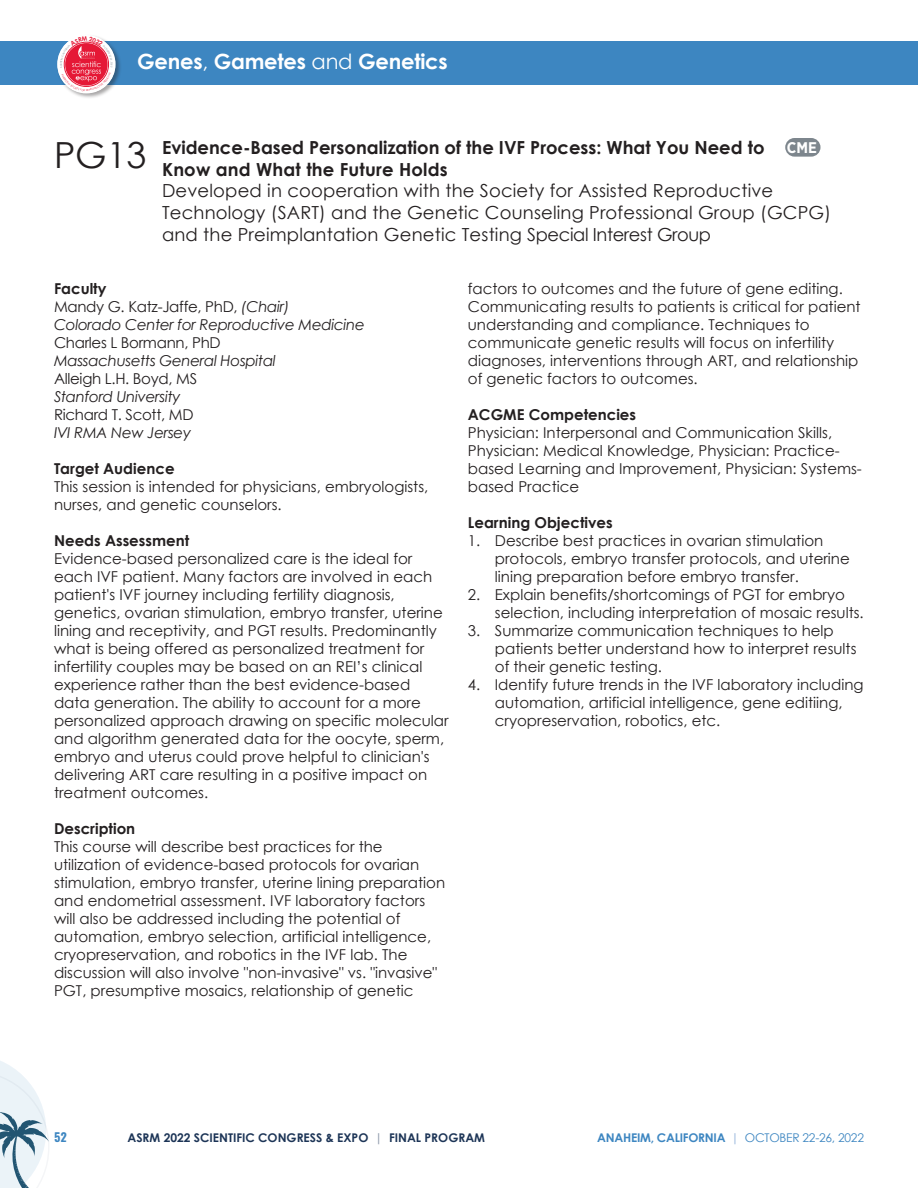
<style>
.page{position:relative;width:918px;height:1188px;background:#fff}
.page>*{position:absolute;margin:0;border:0;box-sizing:border-box;transform-origin:0 0}
.PC{font:36px "Century Gothic";color:#231f20}
.t1{font:700 21px "Century Gothic";letter-spacing:-.01em;color:#fff}
.PC-2{font:18px/21.6px "Century Gothic";letter-spacing:.01em;color:#231f20}
.PC-3{font:700 18px "Century Gothic";color:#231f20}
.t2{font:700 15.45px "Gotham Narrow";color:#fff}
.t3{font:15px/18px "Century Gothic";color:#231f20}
.t4{font:italic 15px "Century Gothic";letter-spacing:-.02em;color:#231f20}
.t5{font:15px "Century Gothic";letter-spacing:-.02em;color:#231f20}
.t6{font:700 15px "Century Gothic";color:#231f20}
.t7{font:700 12px "Century Gothic";color:#1d3557}
.t8{font:700 12px "Century Gothic";letter-spacing:-.02em;color:#3d86c1}
.t9{font:700 12px "Oswald";color:#3d86c1}
.s1{font-weight:400}
.s2{font-style:italic}
.s3{color:#8e9aab}
.s4{color:#9bb8dd}
</style>
<div class="page">
<svg style="left:0;top:1061px;width:49px;height:127px"></svg>
<div style="left:785px;top:138px;width:36px;height:19px;background:#7d868d;border-radius:9px"></div>
<div style="left:0;top:41px;width:918px;height:43px;background:#3d86c1"></div>
<div style="left:56px;top:34px;width:65px;height:65px;background:#231f20;opacity:.4"></div>
<svg style="left:57px;top:35px;width:58px;height:58px"></svg>
<h2 class="t1" style="left:137px;top:45px;width:312px">Genes<span class="s1">,</span> Gametes <span class="s1">and</span> Genetics</h2>
<p class="PC" style="left:54px;top:130px;width:94px">PG13</p>
<p class="PC-3" style="left:162px;top:134px;width:604px">Evidence-Based Personalization of the IVF Process: What You Need to</p>
<p class="t2" style="left:787px;top:138px;width:32px">CME</p>
<p class="PC-3" style="left:162px;top:156px;width:287px">Know and What the Future Holds</p>
<p class="PC-2" style="left:162px;top:180px;width:671px">Developed in cooperation with the Society for Assisted Reproductive<br>Technology (SART) and the Genetic Counseling Professional Group (GCPG) and the Preimplantation Genetic Testing Special Interest Group</p>
<p class="t6" style="left:54px;top:277px;width:54px">Faculty</p>
<p class="t5" style="left:54px;top:296px;width:237px">Mandy G. Katz-Jaffe, PhD, <span class="s2">(Chair)</span></p>
<p class="t4" style="left:54px;top:314px;width:312px">Colorado Center for Reproductive Medicine</p>
<p class="t5" style="left:54px;top:332px;width:168px">Charles L Bormann, PhD</p>
<p class="t4" style="left:54px;top:350px;width:223px">Massachusetts General Hospital</p>
<p class="t5" style="left:54px;top:368px;width:145px">Alleigh L.H. Boyd, MS</p>
<p class="t4" style="left:54px;top:386px;width:128px">Stanford University</p>
<p class="t5" style="left:54px;top:404px;width:141px">Richard T. Scott, MD</p>
<p class="t4" style="left:54px;top:422px;width:139px">IVI RMA New Jersey</p>
<p class="t6" style="left:54px;top:457px;width:122px">Target Audience</p>
<p class="t3" style="left:54px;top:477px;width:376px">This session is intended for physicians, embryologists, nurses, and genetic counselors.</p>
<p class="t6" style="left:54px;top:529px;width:137px">Needs Assessment</p>
<p class="t3" style="left:54px;top:549px;width:396px">Evidence-based personalized care is the ideal for each IVF patient. Many factors are involved in each patient's IVF journey including fertility diagnosis, genetics, ovarian stimulation, embryo transfer, uterine lining and receptivity, and PGT results. Predominantly what is being offered as personalized treatment for infertility couples may be based on an REI’s clinical experience rather than the best evidence-based data generation. The ability to account for a more personalized approach drawing on specific molecular and algorithm generated data for the oocyte, sperm, embryo and uterus could prove helpful to clinician's delivering ART care resulting in a positive impact on treatment outcomes.</p>
<p class="t6" style="left:54px;top:817px;width:83px">Description</p>
<p class="t3" style="left:54px;top:837px;width:393px">This course will describe best practices for the utilization of evidence-based protocols for ovarian stimulation, embryo transfer, uterine lining preparation and endometrial assessment. IVF laboratory factors will also be addressed including the potential of automation, embryo selection, artificial intelligence, cryopreservation, and robotics in the IVF lab. The discussion will also involve "non-invasive" vs. "invasive" PGT, presumptive mosaics, relationship of genetic</p>
<p class="t3" style="left:468px;top:279px;width:394px">factors to outcomes and the future of gene editing.<br>Communicating results to patients is critical for patient understanding and compliance. Techniques to communicate genetic results will focus on infertility diagnoses, interventions through ART, and relationship of genetic factors to outcomes.</p>
<p class="t6" style="left:468px;top:403px;width:170px">ACGME Competencies</p>
<p class="t3" style="left:468px;top:423px;width:396px">Physician: Interpersonal and Communication Skills, Physician: Medical Knowledge, Physician: Practice&shy;based Learning and Improvement, Physician: Systems&shy;based Practice</p>
<p class="t6" style="left:468px;top:511px;width:146px">Learning Objectives</p>
<p class="t3" style="left:495px;top:531px;width:357px;text-indent:-27px">1. Describe best practices in ovarian stimulation protocols, embryo transfer protocols, and uterine lining preparation before embryo transfer.</p>
<p class="t3" style="left:495px;top:585px;width:370px;text-indent:-27px">2. Explain benefits/shortcomings of PGT for embryo selection, including interpretation of mosaic results.</p>
<p class="t3" style="left:495px;top:621px;width:363px;text-indent:-27px">3. Summarize communication techniques to help patients better understand how to interpret results of their genetic testing.</p>
<p class="t3" style="left:495px;top:675px;width:370px;text-indent:-27px">4. Identify future trends in the IVF laboratory including automation, artificial intelligence, gene editiing, cryopreservation, robotics, etc.</p>
<p class="t9" style="left:54px;top:1129px;width:14px">52</p>
<p class="t7" style="left:128px;top:1129px;width:359px">ASRM 2022 SCIENTIFIC CONGRESS &amp; EXPO <span class="s3">|</span> FINAL PROGRAM</p>
<p class="t8" style="left:597px;top:1129px;width:268px">ANAHEIM, CALIFORNIA <span class="s4">|</span> <span class="s1">OCTOBER 22-26, 2022</span></p>
</div>
